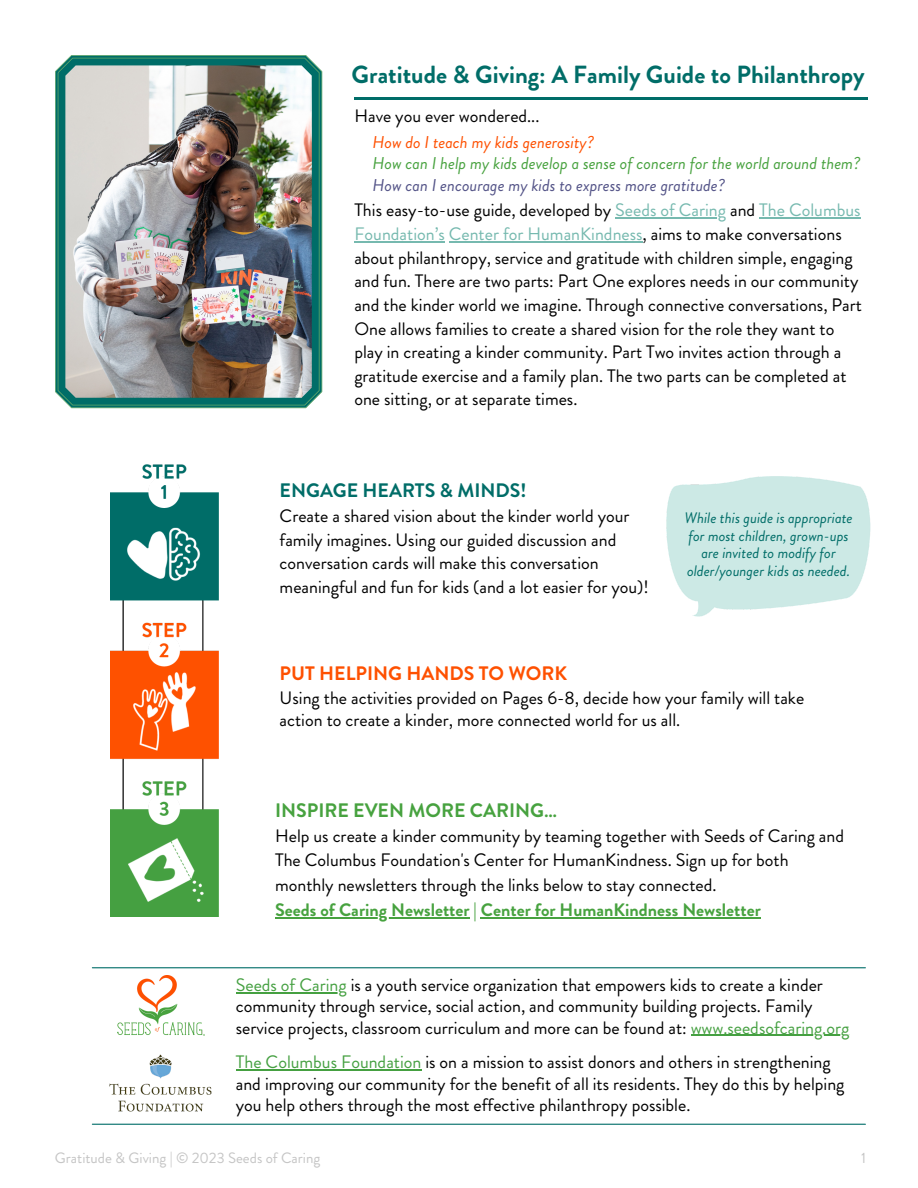
<style>
.page{position:relative;width:918px;height:1188px;background:#fff}
.page>*{position:absolute;margin:0;border:0;box-sizing:border-box;transform-origin:0 0}
.t1{font:700 24.75px "Brandon Grotesque";color:#006d68}
.t2{font:700 19.5px "Brandon Grotesque";color:#47a23f}
.t3{font:700 19.5px "Brandon Grotesque";color:#fe5000}
.t4{font:700 19.5px "Brandon Grotesque";color:#006d68}
.t5{font:18px/23.7px "Brandon Grotesque";color:#000}
.t6{font:700 18px "Brandon Grotesque";color:#47a23f}
.t7{font:italic 17.1px "Brandon Grotesque";color:#48a23f}
.t8{font:italic 17.1px "Brandon Grotesque";color:#535387}
.t9{font:italic 17.1px "Brandon Grotesque";color:#fe5000}
.t10{font:italic 15.15px/17.7px "Brandon Grotesque";color:#006d68;text-align:center}
.t11{font:15px "Brandon Grotesque";color:#c5c5c5}
.s1{color:#76b9af}
.s2{color:#45a041}
</style>
<div class="page">
<img style="left:111px;top:464px;width:108px;height:453px">
<hr style="left:354px;top:97px;width:513px;height:2px;background:#006d68">
<hr style="left:92px;top:967px;width:773px;height:1px;background:#006d68">
<hr style="left:92px;top:1124px;width:773px;height:1px;background:#006d68">
<img style="left:118px;top:975px;width:86px;height:61px">
<img style="left:55px;top:55px;width:267px;height:353px">
<img style="left:666px;top:476px;width:205px;height:141px">
<img style="left:109px;top:1054px;width:103px;height:58px">
<hr style="left:236px;top:992px;width:111px;height:1px;background:#45a041">
<hr style="left:691px;top:1035px;width:158px;height:1px;background:#45a041">
<hr style="left:615px;top:218px;width:111px;height:1px;background:#76b9af">
<hr style="left:759px;top:218px;width:102px;height:1px;background:#76b9af">
<hr style="left:354px;top:241px;width:72px;height:1px;background:#76b9af">
<svg style="left:426px;top:241px;width:19px;height:1px"></svg>
<hr style="left:449px;top:241px;width:194px;height:1px;background:#76b9af">
<hr style="left:275px;top:917px;width:195px;height:1px;background:#47a23f">
<hr style="left:481px;top:917px;width:280px;height:1px;background:#47a23f">
<hr style="left:236px;top:1069px;width:185px;height:2px;background:#45a041">
<p class="t1" style="left:352px;top:57px;width:514px">Gratitude &amp; Giving: A Family Guide to Philanthropy</p>
<p class="t5" style="left:354px;top:104px;width:187px">Have you ever wondered...</p>
<p class="t9" style="left:373px;top:130px;width:223px">How do I teach my kids generosity?</p>
<p class="t7" style="left:373px;top:151px;width:490px">How can I help my kids develop a sense of concern for the world around them?</p>
<p class="t8" style="left:373px;top:173px;width:354px">How can I encourage my kids to express more gratitude?</p>
<p class="t5" style="left:354px;top:199px;width:509px">This easy-to-use guide, developed by <span class="s1">Seeds of Caring</span> and <span class="s1">The Columbus Foundation’s Center for HumanKindness</span>, aims to make conversations about philanthropy, service and gratitude with children simple, engaging and fun. There are two parts: Part One explores needs in our community and the kinder world we imagine. Through connective conversations, Part One allows families to create a shared vision for the role they want to play in creating a kinder community. Part Two invites action through a gratitude exercise and a family plan. The two parts can be completed at one sitting, or at separate times.</p>
<p class="t4" style="left:280px;top:477px;width:248px">ENGAGE HEARTS &amp; MINDS!</p>
<p class="t5" style="left:280px;top:504px;width:371px">Create a shared vision about the kinder world your family imagines. Using our guided discussion and conversation cards will make this conversation meaningful and fun for kids (and a lot easier for you)!</p>
<p class="t10" style="left:685px;top:509px;width:170px">While this guide is appropriate for most children, grown-ups are invited to modify for older/younger kids as needed.</p>
<p class="t3" style="left:280px;top:660px;width:289px">PUT HELPING HANDS TO WORK</p>
<p class="t5" style="left:280px;top:686px;width:526px;line-height:22.5px">Using the activities provided on Pages 6-8, decide how your family will take action to create a kinder, more connected world for us all.</p>
<p class="t2" style="left:275px;top:796px;width:284px">INSPIRE EVEN MORE CARING…</p>
<p class="t5" style="left:275px;top:823px;width:571px;line-height:24.8px">Help us create a kinder community by teaming together with Seeds of Caring and<br>The Columbus Foundation's Center for HumanKindness. Sign up for both monthly newsletters through the links below to stay connected.</p>
<p class="t6" style="left:275px;top:897px;width:487px">Seeds of Caring Newsletter | Center for HumanKindness Newsletter</p>
<p class="t5" style="left:236px;top:974px;width:615px;line-height:21.3px"><span class="s2">Seeds of Caring</span> is a youth service organization that empowers kids to create a kinder community through service, social action, and community building projects. Family service projects, classroom curriculum and more can be found at: <span class="s2">www.seedsofcaring.org</span></p>
<p class="t5" style="left:236px;top:1052px;width:610px;line-height:21.3px"><span class="s2">The Columbus Foundation</span> is on a mission to assist donors and others in strengthening and improving our community for the benefit of all its residents. They do this by helping you help others through the most effective philanthropy possible.</p>
<p class="t11" style="left:55px;top:1147px;width:267px">Gratitude &amp; Giving | © 2023 Seeds of Caring</p>
<p class="t11" style="left:861px;top:1147px;width:6px">1</p>
</div>
